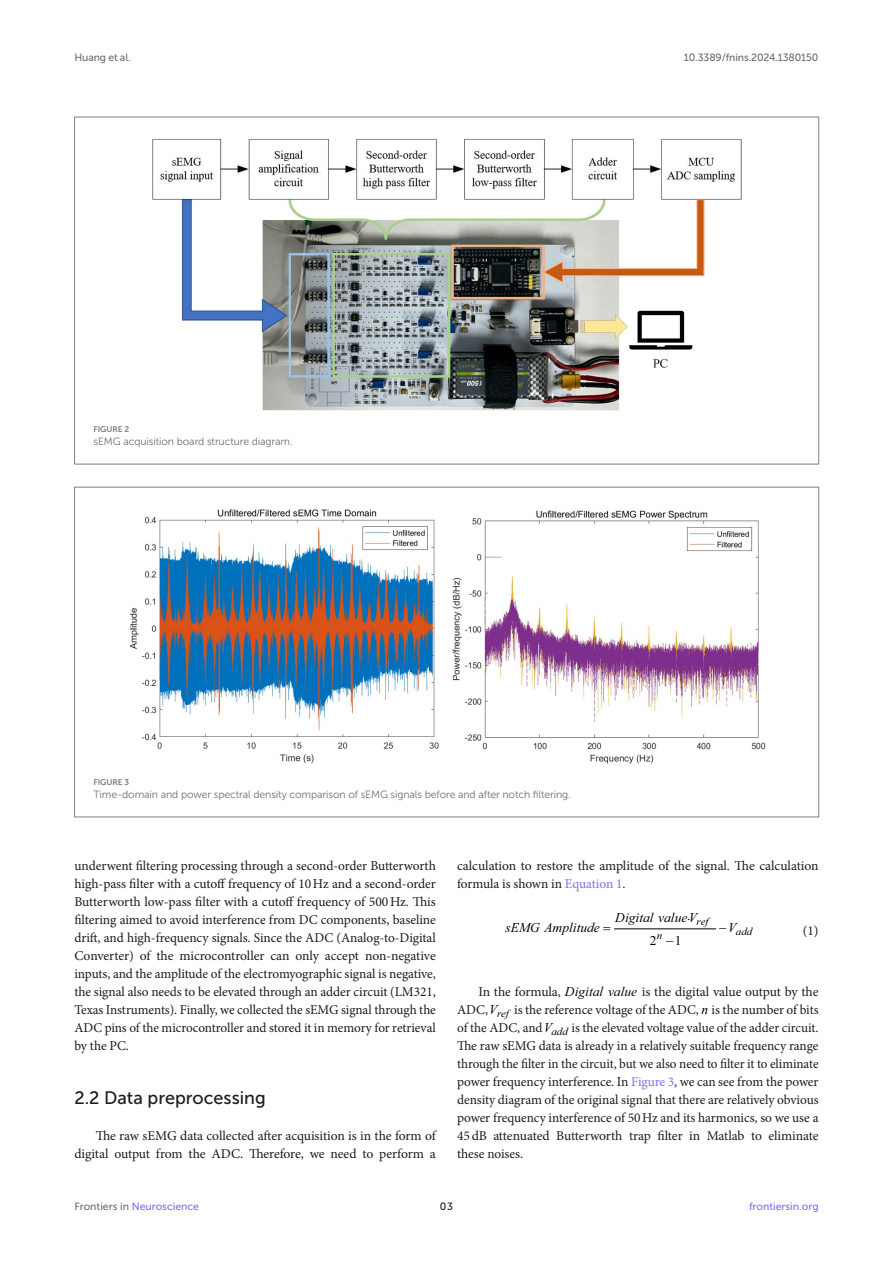
<style>
.page{position:relative;width:893px;height:1263px;background:#fff}
.page>*{position:absolute;margin:0;border:0;box-sizing:border-box;transform-origin:0 0}
.HEAD_2{font:18px "Museo Sans 500";color:#1b1c1b}
.TEXT{font:13.5px/18px "Minion Pro";letter-spacing:-.01em;color:#1b1c1b;text-align:justify}
.TEXT_FLUSH{font:13.5px/18px "Minion Pro";letter-spacing:-.005em;color:#1b1c1b;text-align:right}
.spi-math-img{font:italic 13.5px "Times New Roman";color:#000}
.spi-math-img-2{font:13.5px "Times New Roman";color:#000}
.EQ{font:13.5px "Minion Pro";color:#1b1c1b}
.spi-math-img-3{font:italic 10.8px "Times New Roman";color:#000}
.FIG_LEG{font:10.5px "Museo Sans 300";letter-spacing:-.01em;color:#706f70}
.t1{font:10.5px "Museo Sans 500";color:#856df0}
.t2{font:10.5px "Museo Sans 500";letter-spacing:-.015em;color:#706f70}
.t3{font:10.5px "Museo Sans 500";color:#1b1c1b}
.FIG_HD{font:8.25px "Museo Sans 700";letter-spacing:-.01em;color:#7e7f7f}
.s1{color:#856df0}
.s2{font-family:"Times New Roman";font-style:italic;color:#000}
.s3{color:#706f70}
</style>
<div class="page">
<hr style="left:614px;top:928px;width:102px;height:1px;background:#000">
<img style="left:152px;top:138px;width:590px;height:273px">
<img style="left:129px;top:509px;width:637px;height:255px">
<p class="t2" style="left:74px;top:51px;width:58px">Huang et al.</p>
<p class="t2" style="left:684px;top:51px;width:136px">10.3389/fnins.2024.1380150</p>
<p class="FIG_HD" style="left:94px;top:424px;width:37px">FIGURE 2</p>
<p class="FIG_LEG" style="left:94px;top:436px;width:201px">sEMG acquisition board structure diagram.</p>
<p class="FIG_HD" style="left:94px;top:777px;width:37px">FIGURE 3</p>
<p class="FIG_LEG" style="left:94px;top:789px;width:479px">Time-domain and power spectral density comparison of sEMG signals before and after notch filtering.</p>
<p class="TEXT" style="left:74px;top:857px;width:363px">underwent filtering processing through a second-order Butterworth high-pass filter with a cutoff frequency of 10Hz and a second-order Butterworth low-pass filter with a cutoff frequency of 500Hz. This filtering aimed to avoid interference from DC components, baseline drift, and high-frequency signals. Since the ADC (Analog-to-Digital Converter) of the microcontroller can only accept non-negative inputs, and the amplitude of the electromyographic signal is negative, the signal also needs to be elevated through an adder circuit (LM321, Texas Instruments). Finally, we collected the sEMG signal through the ADC pins of the microcontroller and stored it in memory for retrieval by the PC.</p>
<p class="HEAD_2" style="left:74px;top:1088px;width:193px">2.2 Data preprocessing</p>
<p class="TEXT_FLUSH" style="left:74px;top:1127px;width:363px">The raw sEMG data collected after acquisition is in the form of digital output from the ADC. Therefore, we need to perform a</p>
<p class="TEXT_FLUSH" style="left:457px;top:857px;width:363px;text-align:left">calculation to restore the amplitude of the signal. The calculation formula is shown in <span class="s1">Equation 1</span>.</p>
<p class="spi-math-img" style="left:506px;top:918px;width:96px">sEMG Amplitude</p>
<p class="spi-math-img" style="left:615px;top:909px;width:83px">Digital valueV</p>
<p class="spi-math-img-3" style="left:697px;top:914px;width:13px">ref</p>
<p class="spi-math-img-2" style="left:687px;top:907px;width:5px">.</p>
<p class="spi-math-img" style="left:719px;top:918px;width:19px">−V</p>
<p class="EQ" style="left:803px;top:922px;width:17px">(1)</p>
<p class="spi-math-img-3" style="left:736px;top:923px;width:18px">add</p>
<p class="spi-math-img-3" style="left:657px;top:928px;width:7px">n</p>
<p class="spi-math-img-2" style="left:650px;top:932px;width:8px">2</p>
<p class="spi-math-img-2" style="left:666px;top:932px;width:17px">−1</p>
<p class="TEXT" style="left:457px;top:983px;width:363px;text-indent:21px">In the formula, <span class="s2">Digital value</span> is the digital value output by the<br>ADC,</p>
<p class="TEXT" style="left:457px;top:1001px;width:363px;text-indent:57px">is the reference voltage of the ADC, <span class="s2">n</span> is the number of bits of the ADC, and</p>
<p class="spi-math-img-3" style="left:489px;top:1005px;width:21px"><sup>V</sup>ref</p>
<p class="TEXT" style="left:457px;top:1019px;width:363px;text-indent:114px">is the elevated voltage value of the adder circuit.<br>The raw sEMG data is already in a relatively suitable frequency range through the filter in the circuit, but we also need to filter it to eliminate power frequency interference. In <span class="s1">Figure 3</span>, we can see from the power density diagram of the original signal that there are relatively obvious power frequency interference of 50Hz and its harmonics, so we use a 45dB attenuated Butterworth trap filter in Matlab to eliminate these noises.</p>
<p class="spi-math-img-3" style="left:544px;top:1023px;width:26px"><sup>V</sup>add</p>
<p class="t1" style="left:74px;top:1200px;width:126px"><span class="s3">Frontiers in</span> Neuroscience</p>
<p class="t3" style="left:440px;top:1200px;width:15px">03</p>
<p class="t1" style="left:749px;top:1200px;width:71px">frontiersin.org</p>
</div>
